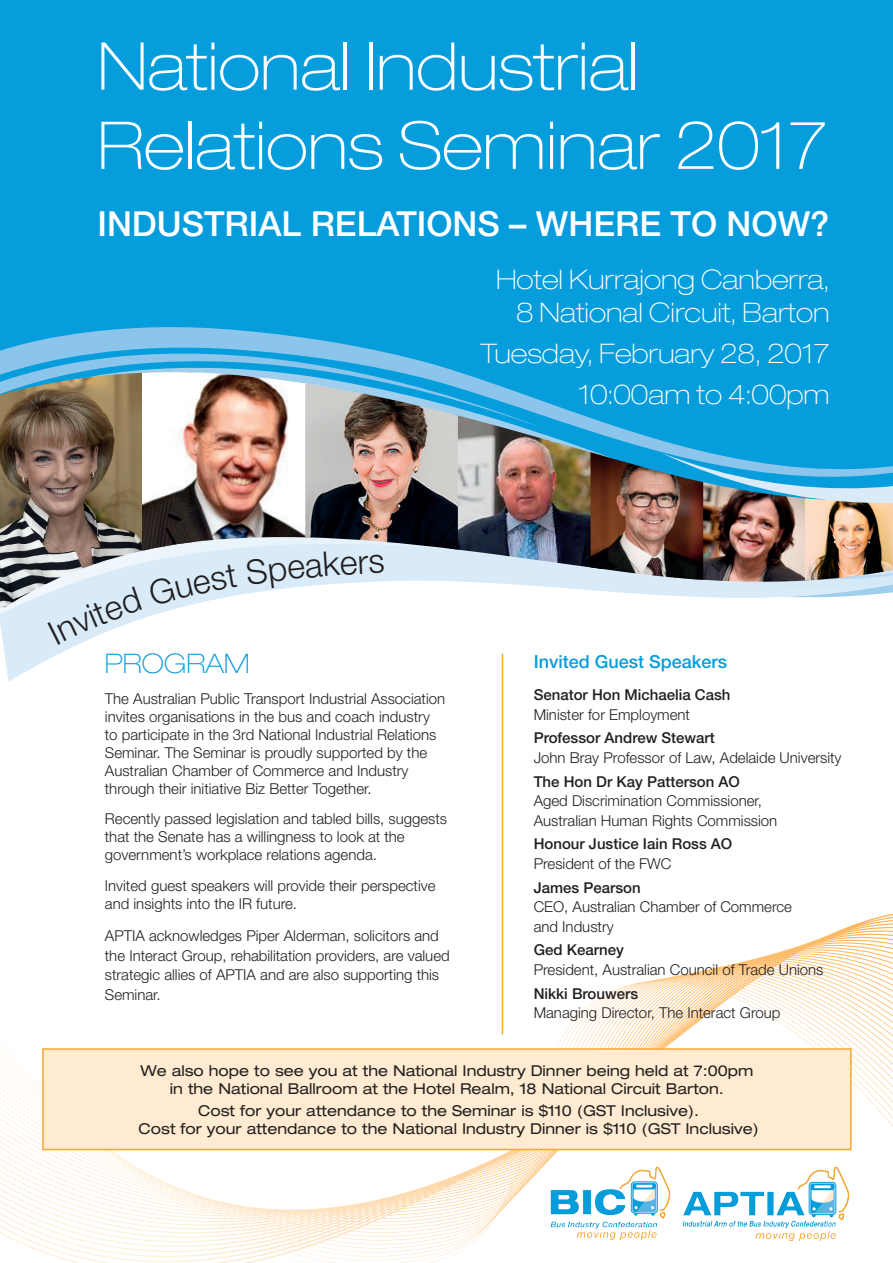
<style>
.page{position:relative;width:893px;height:1263px;background:#fff}
.page>*{position:absolute;margin:0;border:0;box-sizing:border-box;transform-origin:0 0}
.BH1{font:100 expanded 66px/79.2px "Helvetica Neue LT Std";color:#fff}
.BH3-1{font:500 34.5px "Helvetica Neue LT Std";color:#fff}
.BH1-2{font:100 expanded 27px/32.4px "Helvetica Neue LT Std";color:#fff;text-align:right}
.BH1-3{font:100 expanded 27px "Helvetica Neue LT Std";color:#069ddc}
.BH3-1-2{font:500 18px "Helvetica Neue LT Std";color:#069ddc}
.BICBODY{font:300 15px/19.5px "Helvetica Neue LT Std";color:#231f20}
.BICBODY-2{font:expanded 15px/18px "Helvetica Neue LT Std";color:#231f20;text-align:center}
.BICBODY-3{font:500 15px/19.5px "Helvetica Neue LT Std";color:#231f20}
.s1{font-weight:300}
.s2{font-weight:500}
</style>
<div class="page">
<svg style="left:0;top:910px;width:893px;height:353px"></svg>
<svg style="left:0;top:934px;width:832px;height:275px"></svg>
<div style="left:0;top:0;width:893px;height:534px;background:#069ddc"></div>
<img style="left:548px;top:1166px;width:123px;height:73px">
<img style="left:681px;top:1166px;width:169px;height:74px">
<svg style="left:0;top:327px;width:661px;height:125px"></svg>
<svg style="left:0;top:550px;width:893px;height:132px"></svg>
<img style="left:450px;top:414px;width:153px;height:155px">
<img style="left:673px;top:523px;width:150px;height:59px">
<img style="left:805px;top:523px;width:88px;height:57px">
<img style="left:0;top:429px;width:192px;height:178px">
<img style="left:142px;top:429px;width:183px;height:122px">
<img style="left:305px;top:429px;width:153px;height:121px">
<img style="left:590px;top:452px;width:113px;height:128px">
<svg style="left:0;top:351px;width:544px;height:78px"></svg>
<img style="left:661px;top:440px;width:232px;height:83px">
<hr style="left:502px;top:653px;width:1px;height:381px;background:#faa633">
<div style="left:43px;top:1049px;width:808px;height:100px;background:#feebd1"></div>
<div style="left:42px;top:1048px;width:810px;height:102px;border:2px solid #faa633"></div>
<svg style="left:48px;top:587px;width:94px;height:57px"></svg>
<svg style="left:148px;top:564px;width:89px;height:42px"></svg>
<svg style="left:245px;top:551px;width:139px;height:37px"></svg>
<p class="BH1" style="left:97px;top:26px;width:731px">National Industrial<br>Relations Seminar 2017</p>
<p class="BH3-1" style="left:97px;top:203px;width:733px">INDUSTRIAL RELATIONS – WHERE TO NOW?</p>
<p class="BH1-2" style="left:496px;top:263px;width:335px">Hotel Kurrajong Canberra,<br>8 National Circuit, Barton</p>
<p class="BH1-2" style="left:481px;top:337px;width:350px">Tuesday, February 28, 2017</p>
<p class="BH1-2" style="left:578px;top:378px;width:253px">10:00am to 4:00pm</p>
<p class="BH1-3" style="left:105px;top:647px;width:147px">PROGRAM</p>
<p class="BICBODY" style="left:105px;top:689px;width:342px;line-height:18px">The Australian Public Transport Industrial Association invites organisations in the bus and coach industry to participate in the 3rd National Industrial Relations Seminar. The Seminar is proudly supported by the Australian Chamber of Commerce and Industry through their initiative Biz Better Together.</p>
<p class="BICBODY" style="left:105px;top:810px;width:344px;line-height:18px">Recently passed legislation and tabled bills, suggests that the Senate has a willingness to look at the government’s workplace relations agenda.</p>
<p class="BICBODY" style="left:105px;top:876px;width:332px;line-height:18px">Invited guest speakers will provide their perspective and insights into the IR future.</p>
<p class="BICBODY" style="left:105px;top:926px;width:346px">APTIA acknowledges Piper Alderman, solicitors and the Interact Group, rehabilitation providers, are valued strategic allies of APTIA and are also supporting this Seminar.</p>
<p class="BH3-1-2" style="left:534px;top:651px;width:195px">Invited Guest Speakers</p>
<p class="BICBODY-3" style="left:534px;top:685px;width:198px">Senator Hon Michaelia Cash<br><span class="s1">Minister for Employment</span></p>
<p class="BICBODY" style="left:534px;top:728px;width:309px"><span class="s2">Professor Andrew Stewart<br></span>John Bray Professor of Law, Adelaide University</p>
<p class="BICBODY" style="left:534px;top:771px;width:245px"><span class="s2">The Hon Dr Kay Patterson AO<br></span>Aged Discrimination Commissioner,<br>Australian Human Rights Commission</p>
<p class="BICBODY-3" style="left:534px;top:834px;width:200px">Honour Justice Iain Ross AO<br><span class="s1">President of the FWC</span></p>
<p class="BICBODY" style="left:534px;top:877px;width:260px"><span class="s2">James Pearson<br></span>CEO, Australian Chamber of Commerce and Industry</p>
<p class="BICBODY" style="left:534px;top:940px;width:291px"><span class="s2">Ged Kearney<br></span>President, Australian Council of Trade Unions</p>
<p class="BICBODY" style="left:534px;top:983px;width:248px"><span class="s2">Nikki Brouwers<br></span>Managing Director, The Interact Group</p>
<p class="BICBODY-2" style="left:141px;top:1061px;width:614px">We also hope to see you at the National Industry Dinner being held at 7:00pm in the National Ballroom at the Hotel Realm, 18 National Circuit Barton.</p>
<p class="BICBODY-2" style="left:139px;top:1101px;width:622px">Cost for your attendance to the Seminar is $110 (GST Inclusive).<br>Cost for your attendance to the National Industry Dinner is $110 (GST Inclusive)</p>
</div>
